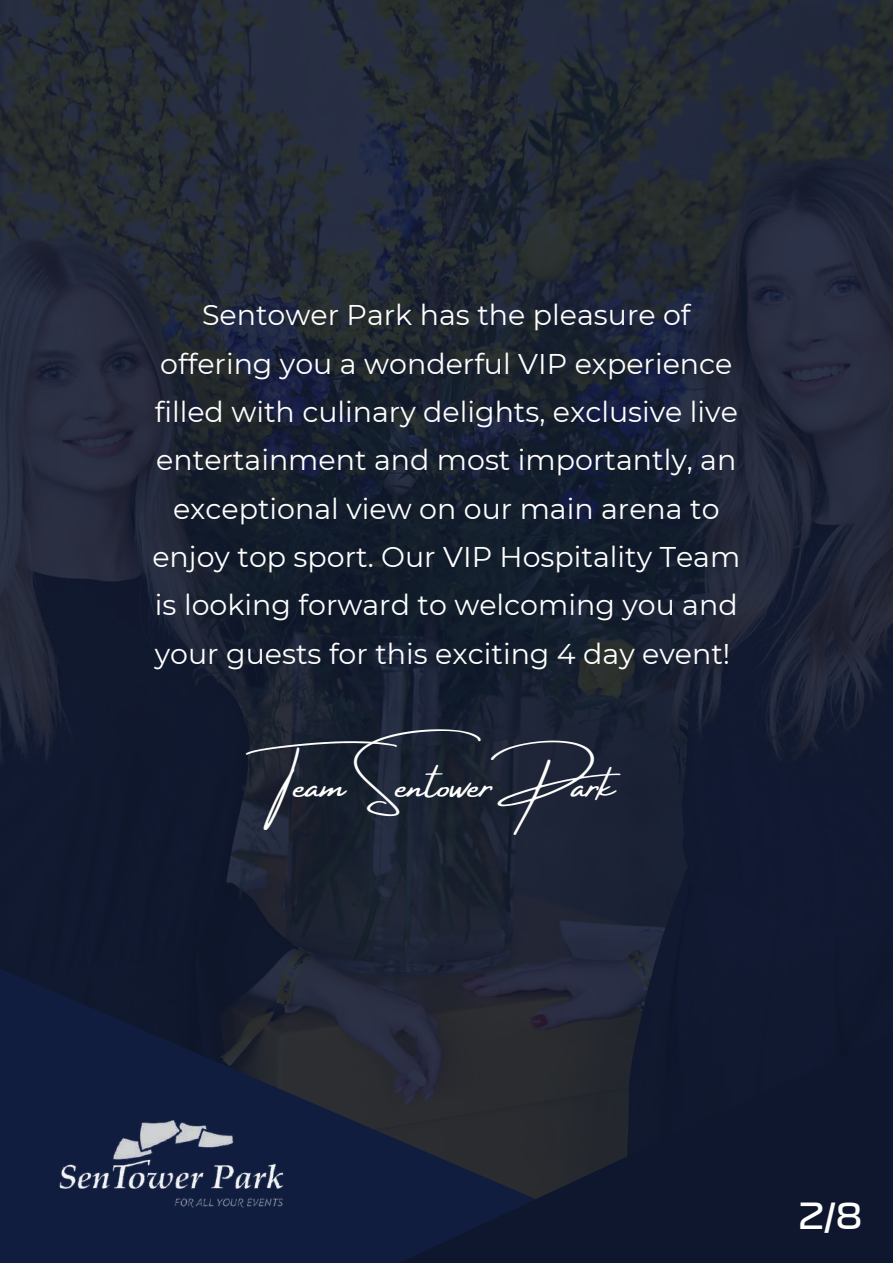
<style>
.page{position:relative;width:893px;height:1264px;background:#fff}
.page>*{position:absolute;margin:0;border:0;box-sizing:border-box;transform-origin:0 0}
.t1{font:46.05px "Amsterdam Four";color:#fffffd}
.t2{font:35.25px "Formula 1 Display Regular";color:#fff}
.t3{font:28.5px/48.3px "Montserrat";color:#fff;text-align:center}
</style>
<div class="page">
<img style="left:0;top:0;width:892px;height:862px">
<svg style="left:0;top:862px;width:145px;height:400px;background:#101a36"></svg>
<svg style="left:145px;top:804px;width:747px;height:458px;background:#171f32"></svg>
<img style="left:54px;top:1039px;width:234px;height:223px">
<p class="t3" style="left:152px;top:291px;width:589px">Sentower Park has the pleasure of offering you a wonderful VIP experience filled with culinary delights, exclusive live entertainment and most importantly, an exceptional view on our main arena to enjoy top sport. Our VIP Hospitality Team is looking forward to welcoming you and your guests for this exciting 4 day event!</p>
<h1 class="t1" style="left:277px;top:759px;width:363px">Team Sentower Park</h1>
<p class="t2" style="left:798px;top:1198px;width:65px">2/8</p>
</div>
